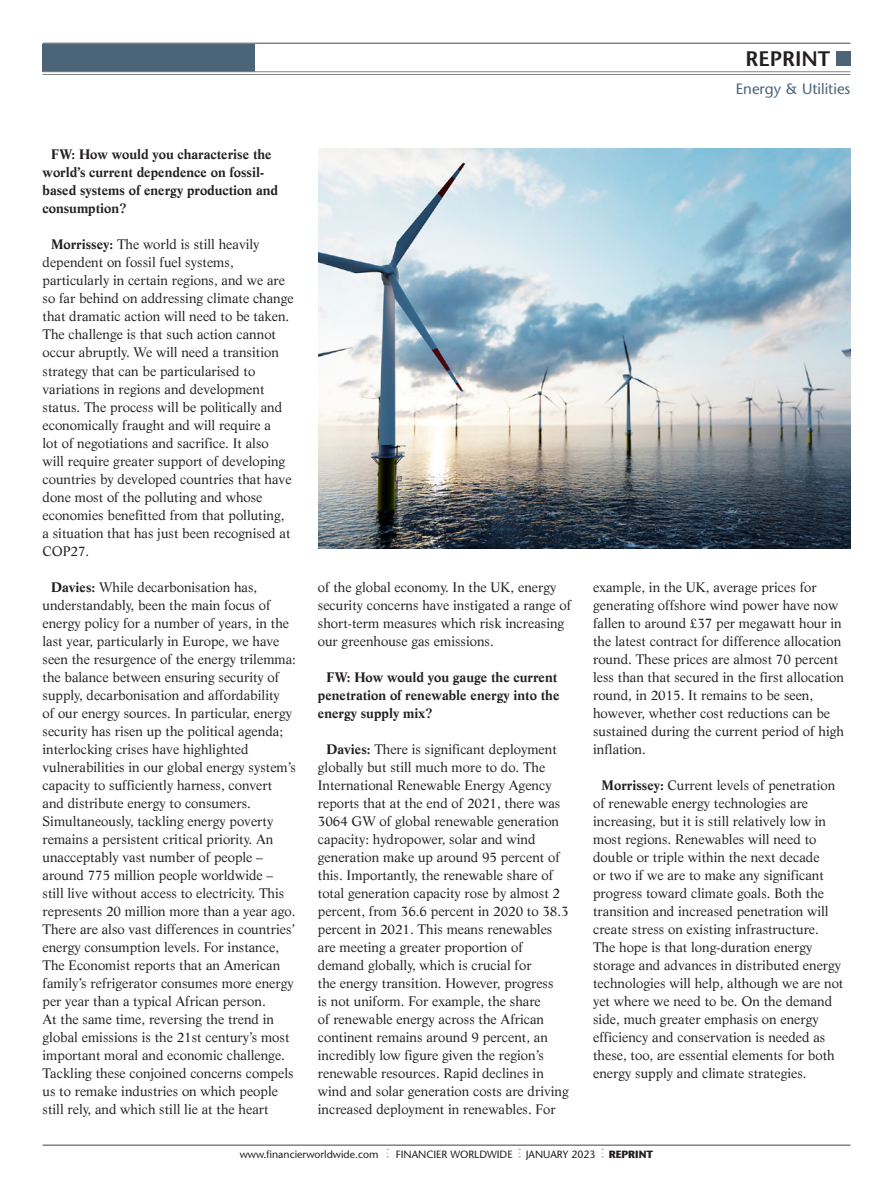
<style>
.page{position:relative;width:893px;height:1187px;background:#fff}
.page>*{position:absolute;margin:0;border:0;box-sizing:border-box;transform-origin:0 0}
.t1{font:600 21px "Stone Sans";color:#231f20}
.t2{font:15px "Stone Sans";color:#4b6477}
.t3{font:13.5px/18px "Life";color:#231f20}
.t4{font:700 13.5px/18px "Life";color:#231f20}
.t5{font:10.5px "Stone Sans";color:#231f20}
.t6{font:700 10.5px "Stone Sans";color:#231f20}
.s1{font-weight:700}
</style>
<div class="page">
<div style="left:43px;top:44px;width:212px;height:27px;background:#4b6477"></div>
<hr style="left:43px;top:43px;width:807px;height:1px;background:#808285">
<hr style="left:43px;top:71px;width:807px;height:1px;background:#808285">
<hr style="left:43px;top:74px;width:807px;height:1px;background:#808285">
<div style="left:836px;top:52px;width:14px;height:14px;background:#4b6477"></div>
<hr style="left:43px;top:1144px;width:807px;height:1px;background:#808285">
<img style="left:318px;top:149px;width:532px;height:399px">
<p class="t4" style="left:43px;top:145px;width:237px;text-indent:9px">FW: How would you characterise the world’s current dependence on fossil&shy;based systems of energy production and consumption?</p>
<p class="t3" style="left:43px;top:235px;width:253px;text-indent:9px"><span class="s1">Morrissey:</span> The world is still heavily dependent on fossil fuel systems, particularly in certain regions, and we are so far behind on addressing climate change that dramatic action will need to be taken.<br>The challenge is that such action cannot occur abruptly. We will need a transition strategy that can be particularised to variations in regions and development status. The process will be politically and economically fraught and will require a<br>lot of negotiations and sacrifice. It also<br>will require greater support of developing countries by developed countries that have done most of the polluting and whose economies benefitted from that polluting, a situation that has just been recognised at COP27.</p>
<p class="t3" style="left:43px;top:577px;width:255px;text-indent:9px"><span class="s1">Davies:</span> While decarbonisation has, understandably, been the main focus of energy policy for a number of years, in the last year, particularly in Europe, we have seen the resurgence of the energy trilemma: the balance between ensuring security of supply, decarbonisation and affordability<br>of our energy sources. In particular, energy security has risen up the political agenda; interlocking crises have highlighted vulnerabilities in our global energy system’s capacity to sufficiently harness, convert and distribute energy to consumers.<br>Simultaneously, tackling energy poverty remains a persistent critical priority. An unacceptably vast number of people – around 775 million people worldwide – still live without access to electricity. This represents 20 million more than a year ago.<br>There are also vast differences in countries’ energy consumption levels. For instance, The Economist reports that an American family’s refrigerator consumes more energy per year than a typical African person.<br>At the same time, reversing the trend in global emissions is the 21st century’s most important moral and economic challenge.<br>Tackling these conjoined concerns compels us to remake industries on which people still rely, and which still lie at the heart</p>
<p class="t3" style="left:318px;top:577px;width:255px">of the global economy. In the UK, energy security concerns have instigated a range of short-term measures which risk increasing our greenhouse gas emissions.</p>
<p class="t4" style="left:318px;top:667px;width:243px;text-indent:9px">FW: How would you gauge the current penetration of renewable energy into the energy supply mix?</p>
<p class="t3" style="left:318px;top:739px;width:253px;text-indent:9px"><span class="s1">Davies:</span> There is significant deployment globally but still much more to do. The International Renewable Energy Agency reports that at the end of 2021, there was 3064 GW of global renewable generation capacity: hydropower, solar and wind generation make up around 95 percent of this. Importantly, the renewable share of total generation capacity rose by almost 2 percent, from 36.6 percent in 2020 to 38.3 percent in 2021. This means renewables are meeting a greater proportion of demand globally, which is crucial for<br>the energy transition. However, progress<br>is not uniform. For example, the share<br>of renewable energy across the African continent remains around 9 percent, an incredibly low figure given the region’s renewable resources. Rapid declines in wind and solar generation costs are driving increased deployment in renewables. For</p>
<h1 class="t1" style="left:745px;top:46px;width:86px">REPRINT</h1>
<p class="t2" style="left:736px;top:80px;width:116px">Energy &amp; Utilities</p>
<p class="t3" style="left:593px;top:577px;width:252px">example, in the UK, average prices for generating offshore wind power have now fallen to around £37 per megawatt hour in the latest contract for difference allocation round. These prices are almost 70 percent less than that secured in the first allocation round, in 2015. It remains to be seen, however, whether cost reductions can be sustained during the current period of high inflation.</p>
<p class="t3" style="left:593px;top:775px;width:252px;text-indent:9px"><span class="s1">Morrissey:</span> Current levels of penetration of renewable energy technologies are increasing, but it is still relatively low in most regions. Renewables will need to double or triple within the next decade<br>or two if we are to make any significant progress toward climate goals. Both the transition and increased penetration will create stress on existing infrastructure.<br>The hope is that long-duration energy storage and advances in distributed energy technologies will help, although we are not yet where we need to be. On the demand side, much greater emphasis on energy efficiency and conservation is needed as these, too, are essential elements for both energy supply and climate strategies.</p>
<p class="t5" style="left:240px;top:1147px;width:140px">www.financierworldwide.com</p>
<p class="t5" style="left:396px;top:1147px;width:118px">FINANCIER WORLDWIDE</p>
<p class="t5" style="left:526px;top:1147px;width:71px">JANUARY 2023</p>
<p class="t6" style="left:609px;top:1147px;width:46px">REPRINT</p>
</div>
